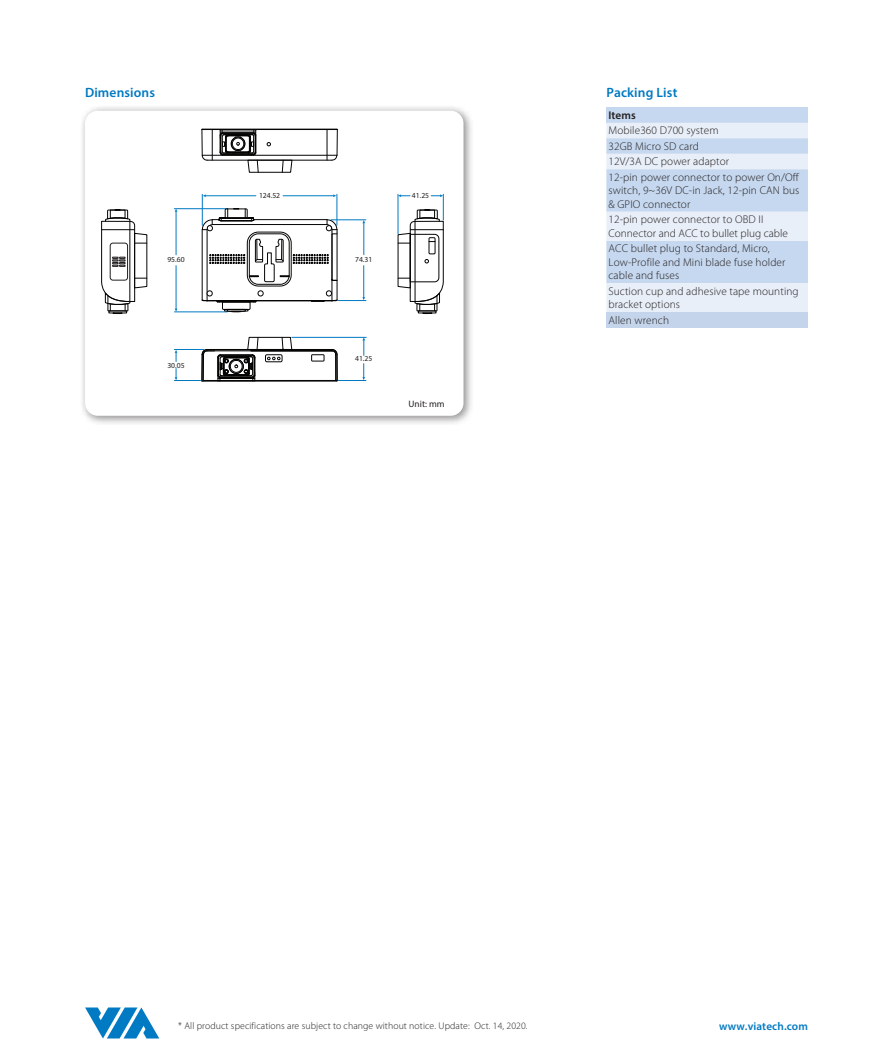
<style>
.page{position:relative;width:893px;height:1063px;background:#fff}
.page>*{position:absolute;margin:0;border:0;box-sizing:border-box;transform-origin:0 0}
._123{font:600 13.5px "Myriad Pro";letter-spacing:.01em;color:#0079c2}
.Model_Name{font:300 11.25px/13.5px "Myriad Pro";letter-spacing:.01em;color:#231f20}
.listligh{font:300 11.25px "Myriad Pro";letter-spacing:.01em;color:#231f20}
.t1{font:600 11.25px "Myriad Pro";letter-spacing:.01em;color:#0079c2}
.Model_Name-2{font:600 11.25px "Myriad Pro";letter-spacing:.01em;color:#231f20}
.t2{font:300 9.75px "Myriad Pro";letter-spacing:.01em;color:#231f20}
.t3{font:9.3px "Myriad Pro";color:#231f20}
.t4{font:7.65px "Myriad Pro";color:#231f20}
</style>
<div class="page">
<svg style="left:85px;top:1007px;width:74px;height:32px"></svg>
<div style="left:606px;top:107px;width:202px;height:16px;background:#c6d8ef"></div>
<svg style="left:606px;top:123px;width:202px;height:189px;background:#d6e2f3"></svg>
<div style="left:606px;top:312px;width:202px;height:16px;background:#c4d4eb"></div>
<div style="left:79px;top:105px;width:395px;height:321px;background:#231f20;opacity:.5"></div>
<div style="left:85px;top:111px;width:378px;height:305px;background:#fff;border-radius:13px"></div>
<hr style="left:203px;top:380px;width:134px;height:1px;background:#040503">
<hr style="left:202px;top:381px;width:135px;height:1px;background:#040503">
<hr style="left:207px;top:351px;width:125px;height:1px;background:#040503">
<hr style="left:207px;top:350px;width:125px;height:1px;background:#040503">
<hr style="left:207px;top:349px;width:125px;height:1px;background:#040503">
<hr style="left:292px;top:337px;width:74px;height:1px;background:#0079c2">
<svg style="left:332px;top:337px;width:34px;height:44px"></svg>
<hr style="left:205px;top:196px;width:51px;height:1px;background:#0079c2">
<hr style="left:202px;top:194px;width:1px;height:31px;background:#0079c2">
<hr style="left:337px;top:194px;width:1px;height:31px;background:#0079c2">
<hr style="left:283px;top:196px;width:51px;height:1px;background:#0079c2">
<hr style="left:331px;top:220px;width:35px;height:1px;background:#0079c2">
<hr style="left:364px;top:222px;width:1px;height:33px;background:#0079c2">
<hr style="left:363px;top:266px;width:1px;height:32px;background:#0079c2">
<hr style="left:174px;top:312px;width:53px;height:1px;background:#0079c2">
<hr style="left:174px;top:208px;width:54px;height:1px;background:#0079c2">
<hr style="left:176px;top:211px;width:1px;height:44px;background:#0079c2">
<hr style="left:176px;top:266px;width:1px;height:43px;background:#0079c2">
<hr style="left:212px;top:130px;width:1px;height:30px;background:#040503">
<hr style="left:207px;top:160px;width:125px;height:1px;background:#040503">
<hr style="left:251px;top:155px;width:86px;height:1px;background:#040503">
<hr style="left:202px;top:155px;width:50px;height:1px;background:#040503">
<hr style="left:202px;top:129px;width:135px;height:1px;background:#040503">
<hr style="left:327px;top:130px;width:1px;height:30px;background:#040503">
<svg style="left:332px;top:129px;width:6px;height:32px"></svg>
<svg style="left:202px;top:130px;width:5px;height:31px"></svg>
<svg style="left:220px;top:130px;width:72px;height:43px"></svg>
<svg style="left:398px;top:194px;width:46px;height:120px"></svg>
<hr style="left:202px;top:230px;width:1px;height:70px;background:#040503">
<hr style="left:207px;top:230px;width:1px;height:71px;background:#040503">
<hr style="left:207px;top:301px;width:125px;height:1px;background:#040503">
<hr style="left:207px;top:300px;width:125px;height:1px;background:#040503">
<hr style="left:332px;top:232px;width:1px;height:69px;background:#040503">
<hr style="left:337px;top:232px;width:1px;height:68px;background:#040503">
<svg style="left:202px;top:291px;width:61px;height:21px"></svg>
<div style="left:247px;top:232px;width:44px;height:54px;border:1px solid #040503;border-radius:11px"></div>
<div style="left:249px;top:234px;width:40px;height:50px;border:1px solid #040503;border-radius:9px"></div>
<svg style="left:202px;top:208px;width:136px;height:74px"></svg>
<svg style="left:311px;top:291px;width:55px;height:11px"></svg>
<svg style="left:101px;top:210px;width:46px;height:104px"></svg>
<svg style="left:174px;top:337px;width:118px;height:45px"></svg>
<div style="left:311px;top:355px;width:13px;height:6px;border:1px solid #040503"></div>
<p class="_123" style="left:85px;top:83px;width:72px">Dimensions</p>
<p class="t4" style="left:259px;top:191px;width:23px">124.52</p>
<p class="t4" style="left:167px;top:255px;width:19px">95.60</p>
<p class="t4" style="left:355px;top:255px;width:19px">74.31</p>
<p class="t4" style="left:412px;top:191px;width:19px">41.25</p>
<p class="t4" style="left:167px;top:360px;width:19px">30.05</p>
<p class="t4" style="left:355px;top:354px;width:19px">41.25</p>
<p class="t3" style="left:409px;top:398px;width:38px">Unit: mm</p>
<p class="_123" style="left:606px;top:83px;width:73px">Packing List</p>
<p class="Model_Name-2" style="left:608px;top:108px;width:29px">Items</p>
<p class="Model_Name" style="left:608px;top:124px;width:112px">Mobile360 D700 system</p>
<p class="Model_Name" style="left:608px;top:139px;width:92px">32GB Micro SD card</p>
<p class="listligh" style="left:608px;top:155px;width:122px">12V/3A DC power adaptor</p>
<p class="Model_Name" style="left:608px;top:170px;width:192px;text-align:justify">12-pin power connector to power On/Off switch, 9~36V DC-in Jack, 12-pin CAN bus &amp; GPIO connector</p>
<p class="Model_Name" style="left:608px;top:213px;width:181px">12-pin power connector to OBD II<br>Connector and ACC to bullet plug cable</p>
<p class="Model_Name" style="left:608px;top:242px;width:178px">ACC bullet plug to Standard, Micro,<br>Low-Profile and Mini blade fuse holder cable and fuses</p>
<p class="Model_Name" style="left:608px;top:285px;width:192px">Suction cup and adhesive tape mounting bracket options</p>
<p class="Model_Name" style="left:608px;top:314px;width:62px">Allen wrench</p>
<p class="t2" style="left:178px;top:1020px;width:351px">* All product specifications are subject to change without notice. Update: Oct. 14, 2020.</p>
<p class="t1" style="left:719px;top:1019px;width:90px">www.viatech.com</p>
</div>
